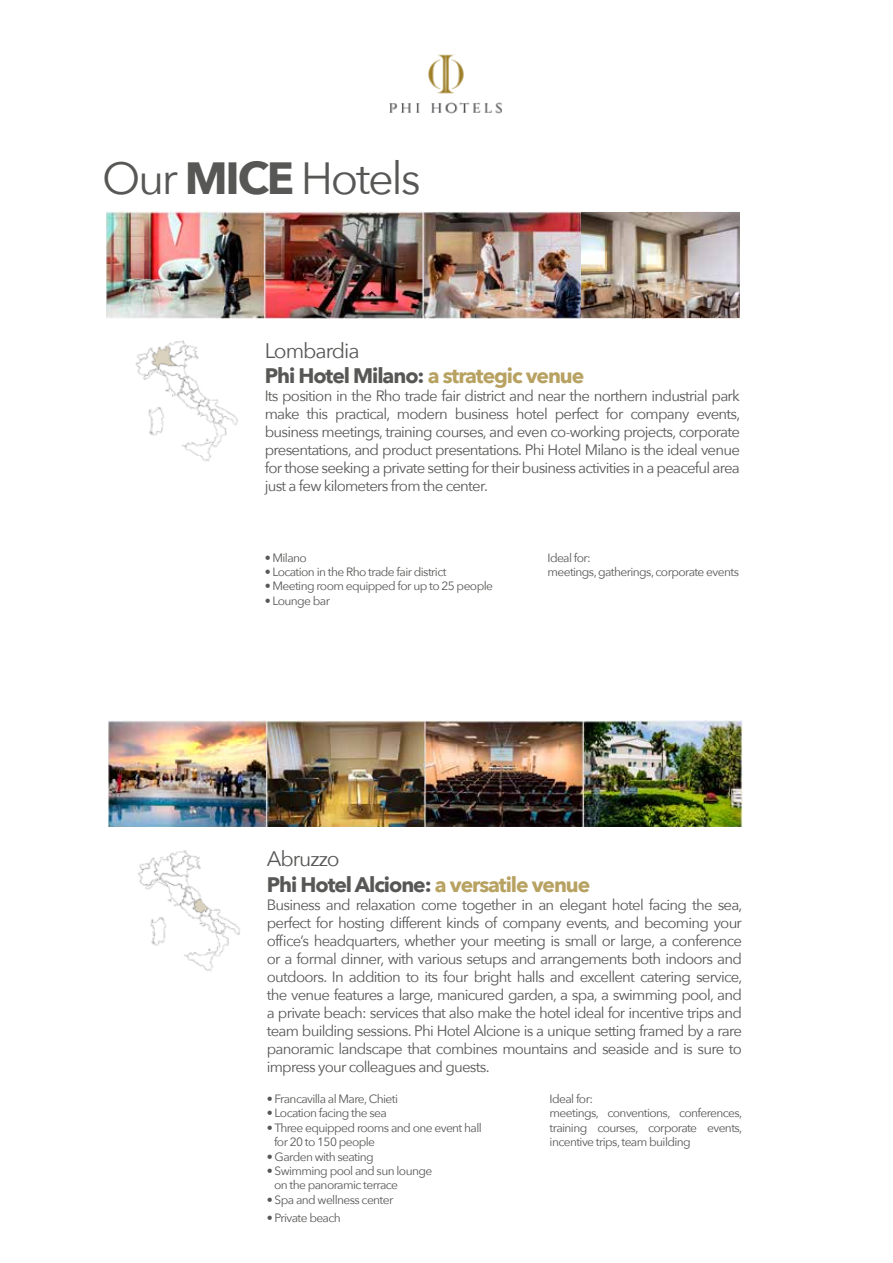
<style>
.page{position:relative;width:893px;height:1263px;background:#fff}
.page>*{position:absolute;margin:0;border:0;box-sizing:border-box;transform-origin:0 0}
.t1{font:45px "Avenir Next";letter-spacing:-.05em;color:#575756}
.t2{font:700 21px/25.2px "Avenir Next";letter-spacing:-.05em;color:#575756}
.t3{font:15px/18px "Avenir Next";letter-spacing:-.05em;color:#575756;text-align:justify}
.t4{font:12px/14.4px "Avenir Next";letter-spacing:-.05em;color:#575756}
.s1{font-weight:700}
.s2{font-weight:400}
.s3{color:#b8a262}
</style>
<div class="page">
<img style="left:389px;top:54px;width:113px;height:60px">
<img style="left:108px;top:720px;width:634px;height:106px">
<img style="left:137px;top:850px;width:103px;height:121px">
<img style="left:106px;top:212px;width:634px;height:106px">
<img style="left:135px;top:340px;width:103px;height:122px">
<img style="left:581px;top:212px;width:158px;height:106px">
<h1 class="t1" style="left:102px;top:140px;width:320px">Our <span class="s1">MICE</span> Hotels</h1>
<h2 class="t2" style="left:265px;top:338px;width:321px"><span class="s2">Lombardia<br></span>Phi Hotel Milano: <span class="s3">a strategic venue</span></h2>
<p class="t3" style="left:265px;top:387px;width:477px">Its position in the Rho trade fair district and near the northern industrial park make this practical, modern business hotel perfect for company events, business meetings, training courses, and even co-working projects, corporate presentations, and product presentations. Phi Hotel Milano is the ideal venue for those seeking a private setting for their business activities in a peaceful area just a few kilometers from the center.</p>
<p class="t4" style="left:265px;top:550px;width:44px">• Milano</p>
<p class="t4" style="left:265px;top:564px;width:183px">• Location in the Rho trade fair district</p>
<p class="t4" style="left:265px;top:578px;width:230px">• Meeting room equipped for up to 25 people</p>
<p class="t4" style="left:265px;top:593px;width:67px">• Lounge bar</p>
<p class="t4" style="left:547px;top:550px;width:193px">Ideal for:<br>meetings, gatherings, corporate events</p>
<h2 class="t2" style="left:267px;top:846px;width:325px"><span class="s2">Abruzzo<br></span>Phi Hotel Alcione: <span class="s3">a versatile venue</span></h2>
<p class="t3" style="left:267px;top:895px;width:477px">Business and relaxation come together in an elegant hotel facing the sea, perfect for hosting different kinds of company events, and becoming your office’s headquarters, whether your meeting is small or large, a conference or a formal dinner, with various setups and arrangements both indoors and outdoors. In addition to its four bright halls and excellent catering service, the venue features a large, manicured garden, a spa, a swimming pool, and a private beach: services that also make the hotel ideal for incentive trips and team building sessions. Phi Hotel Alcione is a unique setting framed by a rare panoramic landscape that combines mountains and seaside and is sure to impress your colleagues and guests.</p>
<p class="t4" style="left:267px;top:1091px;width:133px">• Francavilla al Mare, Chieti</p>
<p class="t4" style="left:267px;top:1105px;width:121px">• Location facing the sea</p>
<p class="t4" style="left:274px;top:1120px;width:209px;text-indent:-7px">• Three equipped rooms and one event hall for 20 to 150 people</p>
<p class="t4" style="left:267px;top:1149px;width:108px">• Garden with seating</p>
<p class="t4" style="left:274px;top:1163px;width:160px;text-indent:-7px">• Swimming pool and sun lounge on the panoramic terrace</p>
<p class="t4" style="left:267px;top:1192px;width:128px">• Spa and wellness center</p>
<p class="t4" style="left:267px;top:1210px;width:75px">• Private beach</p>
<p class="t4" style="left:550px;top:1091px;width:194px">Ideal for:<br>meetings, conventions, conferences, training courses, corporate events, incentive trips, team building</p>
</div>
